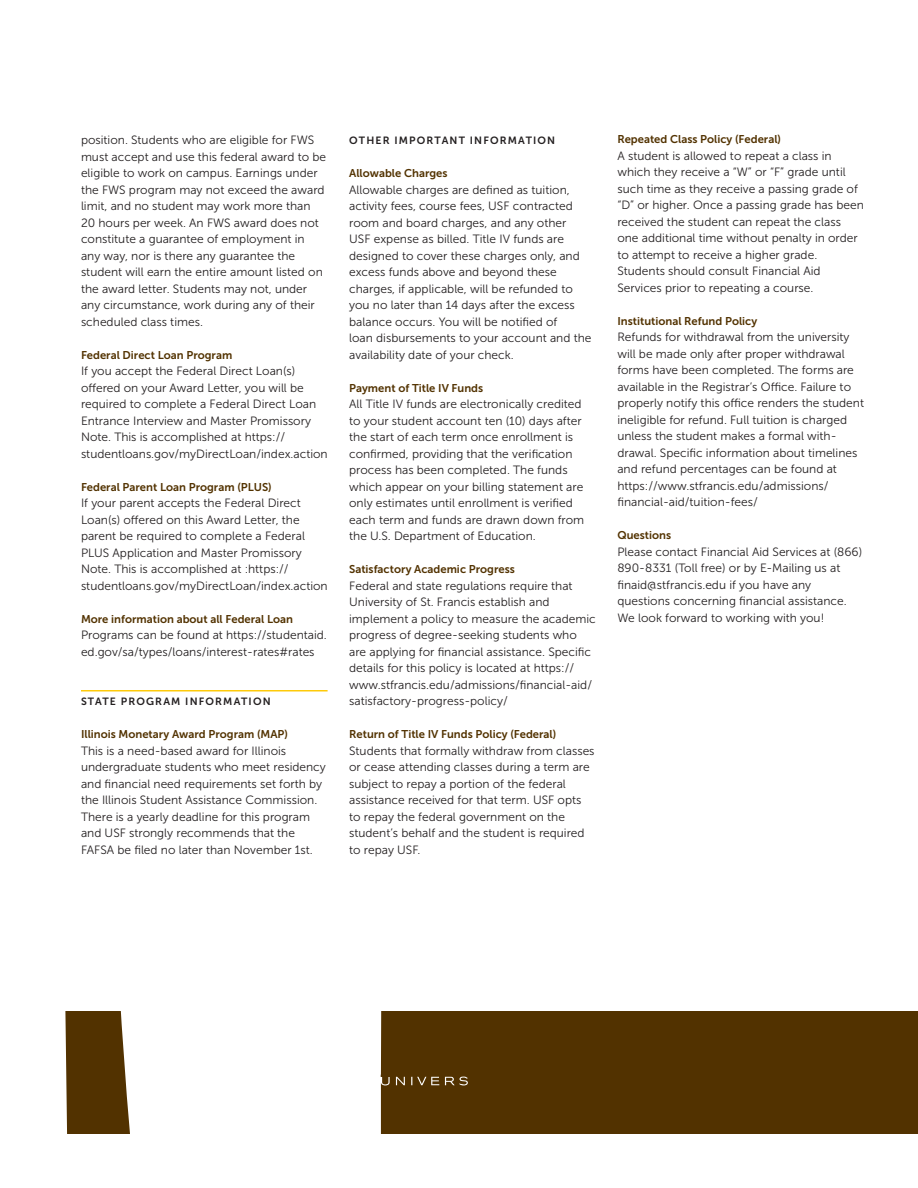
<style>
.page{position:relative;width:918px;height:1188px;background:#fff}
.page>*{position:absolute;margin:0;border:0;box-sizing:border-box;transform-origin:0 0}
.t1{font:12px/16.5px "Museo Sans 300";color:#231f20}
.t2{font:11.25px "Museo Sans 700";color:#523200}
.t3{font:10.5px "Museo Sans 700";letter-spacing:.11em;color:#231f20}
</style>
<div class="page">
<hr style="left:81px;top:690px;width:247px;height:2px;background:#feca0a">
<svg style="left:65px;top:1012px;width:853px;height:121px;fill:#523200"></svg>
<p class="t1" style="left:81px;top:132px;width:247px">position. Students who are eligible for FWS must accept and use this federal award to be eligible to work on campus. Earnings under the FWS program may not exceed the award limit, and no student may work more than 20 hours per week. An FWS award does not constitute a guarantee of employment in any way, nor is there any guarantee the student will earn the entire amount listed on the award letter. Students may not, under any circumstance, work during any of their scheduled class times.</p>
<p class="t2" style="left:81px;top:348px;width:153px">Federal Direct Loan Program</p>
<p class="t1" style="left:81px;top:363px;width:248px">If you accept the Federal Direct Loan(s) offered on your Award Letter, you will be required to complete a Federal Direct Loan Entrance Interview and Master Promissory Note. This is accomplished at https:// studentloans.gov/myDirectLoan/index.action</p>
<p class="t2" style="left:81px;top:480px;width:192px">Federal Parent Loan Program (PLUS)</p>
<p class="t1" style="left:81px;top:495px;width:248px">If your parent accepts the Federal Direct Loan(s) offered on this Award Letter, the parent be required to complete a Federal PLUS Application and Master Promissory Note. This is accomplished at :https:// studentloans.gov/myDirectLoan/index.action</p>
<p class="t2" style="left:81px;top:612px;width:214px">More information about all Federal Loan</p>
<p class="t1" style="left:81px;top:627px;width:247px">Programs can be found at https://studentaid. ed.gov/sa/types/loans/interest-rates#rates</p>
<p class="t3" style="left:81px;top:696px;width:191px">STATE PROGRAM INFORMATION</p>
<p class="t2" style="left:81px;top:728px;width:209px">Illinois Monetary Award Program (MAP)</p>
<p class="t1" style="left:81px;top:742px;width:246px">This is a need-based award for Illinois undergraduate students who meet residency and financial need requirements set forth by the Illinois Student Assistance Commission.<br>There is a yearly deadline for this program and USF strongly recommends that the FAFSA be filed no later than November 1st.</p>
<p class="t3" style="left:349px;top:135px;width:208px">OTHER IMPORTANT INFORMATION</p>
<p class="t2" style="left:349px;top:167px;width:100px">Allowable Charges</p>
<p class="t1" style="left:349px;top:181px;width:244px">Allowable charges are defined as tuition, activity fees, course fees, USF contracted room and board charges, and any other<br>USF expense as billed. Title IV funds are designed to cover these charges only, and excess funds above and beyond these charges, if applicable, will be refunded to you no later than 14 days after the excess balance occurs. You will be notified of<br>loan disbursements to your account and the availability date of your check.</p>
<p class="t2" style="left:349px;top:381px;width:136px">Payment of Title IV Funds</p>
<p class="t1" style="left:349px;top:396px;width:237px">All Title IV funds are electronically credited to your student account ten (10) days after the start of each term once enrollment is confirmed, providing that the verification process has been completed. The funds which appear on your billing statement are only estimates until enrollment is verified each term and funds are drawn down from the U.S. Department of Education.</p>
<p class="t2" style="left:349px;top:563px;width:167px">Satisfactory Academic Progress</p>
<p class="t1" style="left:349px;top:577px;width:248px">Federal and state regulations require that University of St. Francis establish and implement a policy to measure the academic progress of degree-seeking students who are applying for financial assistance. Specific details for this policy is located at https:// www.stfrancis.edu/admissions/financial-aid/ satisfactory-progress-policy/</p>
<p class="t2" style="left:349px;top:728px;width:209px">Return of Title IV Funds Policy (Federal)</p>
<p class="t1" style="left:349px;top:742px;width:247px">Students that formally withdraw from classes or cease attending classes during a term are subject to repay a portion of the federal assistance received for that term. USF opts to repay the federal government on the student’s behalf and the student is required to repay USF.</p>
<p class="t2" style="left:617px;top:133px;width:165px">Repeated Class Policy (Federal)</p>
<p class="t1" style="left:617px;top:148px;width:248px">A student is allowed to repeat a class in which they receive a “W” or “F” grade until such time as they receive a passing grade of “D” or higher. Once a passing grade has been received the student can repeat the class one additional time without penalty in order to attempt to receive a higher grade.<br>Students should consult Financial Aid Services prior to repeating a course.</p>
<p class="t2" style="left:617px;top:315px;width:141px">Institutional Refund Policy</p>
<p class="t1" style="left:617px;top:329px;width:248px">Refunds for withdrawal from the university will be made only after proper withdrawal forms have been completed. The forms are available in the Registrar’s Office. Failure to properly notify this office renders the student ineligible for refund. Full tuition is charged unless the student makes a formal with&shy;drawal. Specific information about timelines and refund percentages can be found at https://www.stfrancis.edu/admissions/ financial-aid/tuition-fees/</p>
<p class="t2" style="left:617px;top:529px;width:55px">Questions</p>
<p class="t1" style="left:617px;top:544px;width:246px">Please contact Financial Aid Services at (866)<br>890-8331 (Toll free) or by E-Mailing us at finaid@stfrancis.edu if you have any questions concerning financial assistance.<br>We look forward to working with you!</p>
</div>
